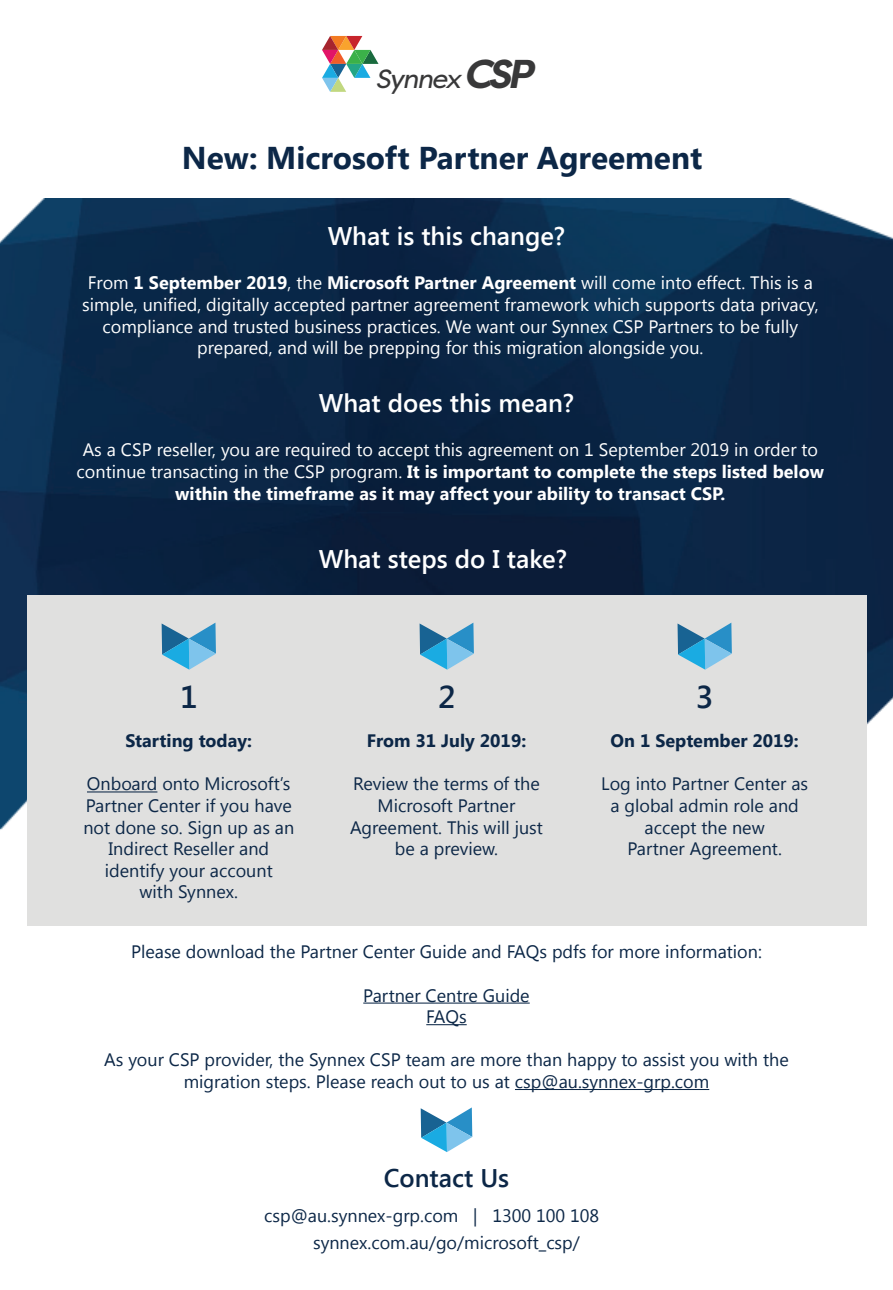
<style>
.page{position:relative;width:893px;height:1290px;background:#fff}
.page>*{position:absolute;margin:0;border:0;box-sizing:border-box;transform-origin:0 0}
.t1{font:700 31.5px "Segoe UI";color:#0c2747}
.t2{font:600 31.5px "Segoe UI";color:#0c2747}
.t3{font:italic 26.25px "Filson Pro";letter-spacing:-.05em;color:#383839}
.t4{font:600 25.5px "Segoe UI";color:#fff}
.t5{font:600 25.5px "Segoe UI";color:#0c2747}
.t6{font:18px/21.6px "Segoe UI";color:#0c2747;text-align:center}
.t7{font:18px/21.6px "Segoe UI";color:#fff;text-align:center}
.t8{font:700 18px "Segoe UI";color:#0c2747}
.s1{font-weight:700;font-size:40.2px}
.s2{font-weight:700}
</style>
<div class="page">
<img style="left:0;top:198px;width:893px;height:636px">
<div style="left:27px;top:595px;width:839px;height:330px;background:#e0e0df"></div>
<svg style="left:421px;top:1107px;width:51px;height:45px"></svg>
<svg style="left:162px;top:623px;width:54px;height:47px"></svg>
<svg style="left:420px;top:623px;width:54px;height:47px"></svg>
<svg style="left:677px;top:623px;width:55px;height:47px"></svg>
<hr style="left:87px;top:791px;width:70px;height:1px;background:#0c2747">
<hr style="left:363px;top:1002px;width:167px;height:1px;background:#0c2747">
<hr style="left:426px;top:1024px;width:41px;height:1px;background:#0c2747">
<hr style="left:515px;top:1089px;width:194px;height:1px;background:#0c2747">
<svg style="left:322px;top:36px;width:56px;height:56px"></svg>
<h2 class="t3" style="left:375px;top:61px;width:159px">Synnex <span class="s1">CSP</span></h2>
<h1 class="t1" style="left:182px;top:135px;width:522px">New: Microsoft Partner Agreement</h1>
<h3 class="t4" style="left:328px;top:219px;width:239px">What is this change?</h3>
<p class="t7" style="left:82px;top:271px;width:738px">From <span class="s2">1 September 2019</span>, the <span class="s2">Microsoft Partner Agreement</span> will come into effect. This is a simple, unified, digitally accepted partner agreement framework which supports data privacy, compliance and trusted business practices. We want our Synnex CSP Partners to be fully prepared, and will be prepping for this migration alongside you.</p>
<h3 class="t4" style="left:319px;top:386px;width:257px">What does this mean?</h3>
<p class="t7" style="left:77px;top:438px;width:749px">As a CSP reseller, you are required to accept this agreement on 1 September 2019 in order to continue transacting in the CSP program. <span class="s2">It is important to complete the steps listed below within the timeframe as it may affect your ability to transact CSP.</span></p>
<h3 class="t4" style="left:319px;top:541px;width:250px">What steps do I take?</h3>
<h1 class="t2" style="left:180px;top:675px;width:19px">1</h1>
<h1 class="t2" style="left:438px;top:675px;width:19px">2</h1>
<h1 class="t2" style="left:696px;top:675px;width:19px">3</h1>
<p class="t8" style="left:126px;top:728px;width:128px">Starting today:</p>
<p class="t6" style="left:83px;top:772px;width:212px">Onboard onto Microsoft’s<br>Partner Center if you have not done so. Sign up as an<br>Indirect Reseller and identify your account<br>with Synnex.</p>
<p class="t8" style="left:367px;top:728px;width:161px">From 31 July 2019:</p>
<p class="t6" style="left:350px;top:772px;width:194px">Review the terms of the<br>Microsoft Partner<br>Agreement. This will just be a preview.</p>
<p class="t8" style="left:610px;top:728px;width:190px">On 1 September 2019:</p>
<p class="t6" style="left:601px;top:772px;width:208px">Log into Partner Center as a global admin role and accept the new<br>Partner Agreement.</p>
<p class="t6" style="left:131px;top:940px;width:632px">Please download the Partner Center Guide and FAQs pdfs for more information:</p>
<p class="t6" style="left:363px;top:983px;width:168px">Partner Centre Guide<br>FAQs</p>
<p class="t6" style="left:104px;top:1048px;width:686px">As your CSP provider, the Synnex CSP team are more than happy to assist you with the migration steps. Please reach out to us at csp@au.synnex-grp.com</p>
<h3 class="t5" style="left:384px;top:1160px;width:127px">Contact Us</h3>
<p class="t6" style="left:313px;top:1201px;width:288px;line-height:27px;text-align:left;text-indent:-49px">csp@au.synnex-grp.com | 1300 100 108 synnex.com.au/go/microsoft_csp/</p>
</div>
